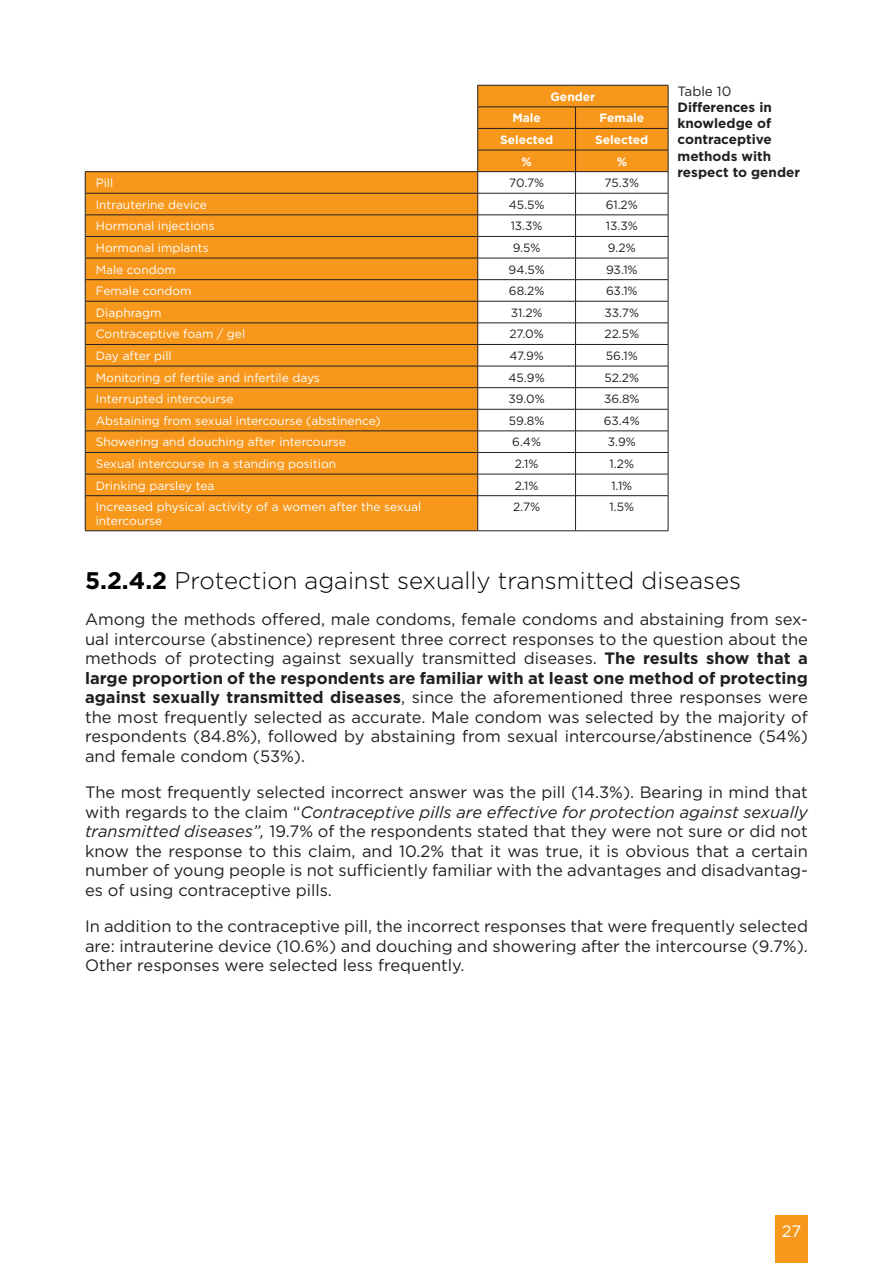
<style>
.page{position:relative;width:893px;height:1263px;background:#fff}
.page>*{position:absolute;margin:0;border:0;box-sizing:border-box;transform-origin:0 0}
.Heading_4{font:300 24px "Gotham";color:#000001}
.t1{font:16.5px/19.5px "Gotham";color:#231f20;text-align:justify}
.t2{font:16.5px "Gotham";color:#fff}
.t3{font:700 13.5px/16.2px "Gotham";color:#231f20}
.t4{font:13.5px "Gotham";color:#231f20}
.t5{font:12px/13.5px "Gotham";color:#fff}
.t6{font:12px "Gotham";color:#231f20}
.t7{font:700 12px "Gotham";color:#fff}
.s1{font-weight:700}
.s2{font-style:italic}
</style>
<div class="page">
<div style="left:775px;top:1215px;width:33px;height:48px;background:#f7981d"></div>
<svg style="left:86px;top:86px;width:582px;height:444px;fill:#f7981d"></svg>
<hr style="left:478px;top:85px;width:98px;height:1px;background:#231f20">
<hr style="left:576px;top:85px;width:92px;height:1px;background:#231f20">
<hr style="left:478px;top:107px;width:98px;height:1px;background:#231f20">
<hr style="left:576px;top:107px;width:92px;height:1px;background:#231f20">
<hr style="left:478px;top:128px;width:98px;height:1px;background:#231f20">
<hr style="left:576px;top:128px;width:92px;height:1px;background:#231f20">
<hr style="left:478px;top:150px;width:98px;height:1px;background:#231f20">
<hr style="left:576px;top:150px;width:92px;height:1px;background:#231f20">
<hr style="left:85px;top:171px;width:393px;height:1px;background:#231f20">
<hr style="left:478px;top:171px;width:98px;height:1px;background:#231f20">
<hr style="left:576px;top:171px;width:92px;height:1px;background:#231f20">
<hr style="left:85px;top:193px;width:393px;height:1px;background:#231f20">
<hr style="left:478px;top:193px;width:98px;height:1px;background:#231f20">
<hr style="left:576px;top:193px;width:92px;height:1px;background:#231f20">
<hr style="left:85px;top:215px;width:393px;height:1px;background:#231f20">
<hr style="left:478px;top:215px;width:98px;height:1px;background:#231f20">
<hr style="left:576px;top:215px;width:92px;height:1px;background:#231f20">
<hr style="left:85px;top:236px;width:393px;height:1px;background:#231f20">
<hr style="left:478px;top:236px;width:98px;height:1px;background:#231f20">
<hr style="left:576px;top:236px;width:92px;height:1px;background:#231f20">
<hr style="left:85px;top:258px;width:393px;height:1px;background:#231f20">
<hr style="left:478px;top:258px;width:98px;height:1px;background:#231f20">
<hr style="left:576px;top:258px;width:92px;height:1px;background:#231f20">
<hr style="left:85px;top:279px;width:393px;height:1px;background:#231f20">
<hr style="left:478px;top:279px;width:98px;height:1px;background:#231f20">
<hr style="left:576px;top:279px;width:92px;height:1px;background:#231f20">
<hr style="left:85px;top:301px;width:393px;height:1px;background:#231f20">
<hr style="left:478px;top:301px;width:98px;height:1px;background:#231f20">
<hr style="left:576px;top:301px;width:92px;height:1px;background:#231f20">
<hr style="left:85px;top:323px;width:393px;height:1px;background:#231f20">
<hr style="left:478px;top:323px;width:98px;height:1px;background:#231f20">
<hr style="left:576px;top:323px;width:92px;height:1px;background:#231f20">
<hr style="left:85px;top:344px;width:393px;height:1px;background:#231f20">
<hr style="left:478px;top:344px;width:98px;height:1px;background:#231f20">
<hr style="left:576px;top:344px;width:92px;height:1px;background:#231f20">
<hr style="left:85px;top:366px;width:393px;height:1px;background:#231f20">
<hr style="left:478px;top:366px;width:98px;height:1px;background:#231f20">
<hr style="left:576px;top:366px;width:92px;height:1px;background:#231f20">
<hr style="left:85px;top:387px;width:393px;height:1px;background:#231f20">
<hr style="left:478px;top:387px;width:98px;height:1px;background:#231f20">
<hr style="left:576px;top:387px;width:92px;height:1px;background:#231f20">
<hr style="left:85px;top:409px;width:393px;height:1px;background:#231f20">
<hr style="left:478px;top:409px;width:98px;height:1px;background:#231f20">
<hr style="left:576px;top:409px;width:92px;height:1px;background:#231f20">
<hr style="left:85px;top:431px;width:393px;height:1px;background:#231f20">
<hr style="left:478px;top:431px;width:98px;height:1px;background:#231f20">
<hr style="left:576px;top:431px;width:92px;height:1px;background:#231f20">
<hr style="left:85px;top:452px;width:393px;height:1px;background:#231f20">
<hr style="left:478px;top:452px;width:98px;height:1px;background:#231f20">
<hr style="left:576px;top:452px;width:92px;height:1px;background:#231f20">
<hr style="left:85px;top:474px;width:393px;height:1px;background:#231f20">
<svg style="left:85px;top:172px;width:1px;height:323px"></svg>
<hr style="left:478px;top:474px;width:98px;height:1px;background:#231f20">
<svg style="left:477px;top:85px;width:1px;height:410px"></svg>
<hr style="left:576px;top:474px;width:92px;height:1px;background:#231f20">
<svg style="left:575px;top:107px;width:1px;height:388px"></svg>
<svg style="left:668px;top:85px;width:1px;height:410px"></svg>
<hr style="left:85px;top:495px;width:393px;height:1px;background:#231f20">
<hr style="left:85px;top:496px;width:1px;height:35px;background:#231f20">
<hr style="left:478px;top:495px;width:98px;height:1px;background:#231f20">
<hr style="left:477px;top:496px;width:1px;height:35px;background:#231f20">
<hr style="left:576px;top:495px;width:92px;height:1px;background:#231f20">
<hr style="left:575px;top:496px;width:1px;height:35px;background:#231f20">
<hr style="left:668px;top:496px;width:1px;height:35px;background:#231f20">
<hr style="left:85px;top:530px;width:393px;height:1px;background:#231f20">
<hr style="left:478px;top:530px;width:98px;height:1px;background:#231f20">
<hr style="left:576px;top:530px;width:92px;height:1px;background:#231f20">
<p class="t7" style="left:551px;top:89px;width:46px">Gender</p>
<p class="t7" style="left:512px;top:110px;width:30px">Male</p>
<p class="t7" style="left:600px;top:110px;width:46px">Female</p>
<p class="t7" style="left:500px;top:132px;width:55px">Selected</p>
<p class="t7" style="left:595px;top:132px;width:55px">Selected</p>
<p class="t7" style="left:521px;top:153px;width:12px">%</p>
<p class="t7" style="left:617px;top:153px;width:12px">%</p>
<p class="t5" style="left:96px;top:176px;width:19px">Pill</p>
<p class="t6" style="left:509px;top:175px;width:37px">70.7%</p>
<p class="t6" style="left:605px;top:175px;width:36px">75.3%</p>
<p class="t5" style="left:96px;top:198px;width:113px">Intrauterine device</p>
<p class="t6" style="left:509px;top:197px;width:37px">45.5%</p>
<p class="t6" style="left:606px;top:197px;width:33px">61.2%</p>
<p class="t5" style="left:96px;top:219px;width:120px">Hormonal injections</p>
<p class="t6" style="left:511px;top:218px;width:33px">13.3%</p>
<p class="t6" style="left:606px;top:218px;width:33px">13.3%</p>
<p class="t5" style="left:96px;top:241px;width:114px">Hormonal implants</p>
<p class="t6" style="left:513px;top:240px;width:29px">9.5%</p>
<p class="t6" style="left:608px;top:240px;width:29px">9.2%</p>
<p class="t5" style="left:96px;top:262px;width:82px">Male condom</p>
<p class="t6" style="left:509px;top:262px;width:38px">94.5%</p>
<p class="t6" style="left:606px;top:262px;width:33px">93.1%</p>
<p class="t5" style="left:96px;top:284px;width:97px">Female condom</p>
<p class="t6" style="left:509px;top:283px;width:37px">68.2%</p>
<p class="t6" style="left:606px;top:283px;width:33px">63.1%</p>
<p class="t5" style="left:96px;top:306px;width:67px">Diaphragm</p>
<p class="t6" style="left:511px;top:305px;width:33px">31.2%</p>
<p class="t6" style="left:604px;top:305px;width:36px">33.7%</p>
<p class="t5" style="left:96px;top:327px;width:151px">Contraceptive foam / gel</p>
<p class="t6" style="left:509px;top:326px;width:36px">27.0%</p>
<p class="t6" style="left:604px;top:326px;width:36px">22.5%</p>
<p class="t5" style="left:96px;top:349px;width:77px">Day after pill</p>
<p class="t6" style="left:509px;top:348px;width:36px">47.9%</p>
<p class="t6" style="left:606px;top:348px;width:33px">56.1%</p>
<p class="t5" style="left:96px;top:370px;width:226px">Monitoring of fertile and infertile days</p>
<p class="t6" style="left:509px;top:370px;width:38px">45.9%</p>
<p class="t6" style="left:605px;top:370px;width:36px">52.2%</p>
<p class="t5" style="left:96px;top:392px;width:139px">Interrupted intercourse</p>
<p class="t6" style="left:508px;top:391px;width:38px">39.0%</p>
<p class="t6" style="left:604px;top:391px;width:37px">36.8%</p>
<p class="t5" style="left:96px;top:414px;width:286px">Abstaining from sexual intercourse (abstinence)</p>
<p class="t6" style="left:509px;top:413px;width:37px">59.8%</p>
<p class="t6" style="left:604px;top:413px;width:37px">63.4%</p>
<p class="t5" style="left:96px;top:435px;width:252px">Showering and douching after intercourse</p>
<p class="t6" style="left:512px;top:434px;width:30px">6.4%</p>
<p class="t6" style="left:608px;top:434px;width:30px">3.9%</p>
<p class="t5" style="left:96px;top:457px;width:242px">Sexual intercourse in a standing position</p>
<p class="t6" style="left:515px;top:456px;width:25px">2.1%</p>
<p class="t6" style="left:610px;top:456px;width:26px">1.2%</p>
<p class="t5" style="left:96px;top:478px;width:120px">Drinking parsley tea</p>
<p class="t6" style="left:515px;top:478px;width:25px">2.1%</p>
<p class="t6" style="left:611px;top:478px;width:22px">1.1%</p>
<p class="t5" style="left:96px;top:500px;width:327px">Increased physical activity of a women after the sexual intercourse</p>
<p class="t6" style="left:513px;top:499px;width:29px">2.7%</p>
<p class="t6" style="left:609px;top:499px;width:26px">1.5%</p>
<p class="t4" style="left:677px;top:82px;width:55px">Table 10</p>
<p class="t3" style="left:677px;top:99px;width:124px">Differences in knowledge of contraceptive methods with respect to gender</p>
<p class="Heading_4" style="left:85px;top:565px;width:657px"><span class="s1">5.2.4.2</span> Protection against sexually transmitted diseases</p>
<p class="t1" style="left:85px;top:609px;width:724px">Among the methods offered, male condoms, female condoms and abstaining from sex&shy;ual intercourse (abstinence) represent three correct responses to the question about the methods of protecting against sexually transmitted diseases. <span class="s1">The results show that a large proportion of the respondents are familiar with at least one method of protecting against sexually transmitted diseases</span>, since the aforementioned three responses were the most frequently selected as accurate. Male condom was selected by the majority of respondents (84.8%), followed by abstaining from sexual intercourse/abstinence (54%) and female condom (53%).</p>
<p class="t1" style="left:85px;top:782px;width:724px">The most frequently selected incorrect answer was the pill (14.3%). Bearing in mind that with regards to the claim “<span class="s2">Contraceptive pills are effective for protection against sexually transmitted diseases”,</span> 19.7% of the respondents stated that they were not sure or did not know the response to this claim, and 10.2% that it was true, it is obvious that a certain number of young people is not sufficiently familiar with the advantages and disadvantag&shy;es of using contraceptive pills.</p>
<p class="t1" style="left:85px;top:916px;width:724px">In addition to the contraceptive pill, the incorrect responses that were frequently selected are: intrauterine device (10.6%) and douching and showering after the intercourse (9.7%).<br>Other responses were selected less frequently.</p>
<p class="t2" style="left:782px;top:1220px;width:21px">27</p>
</div>
